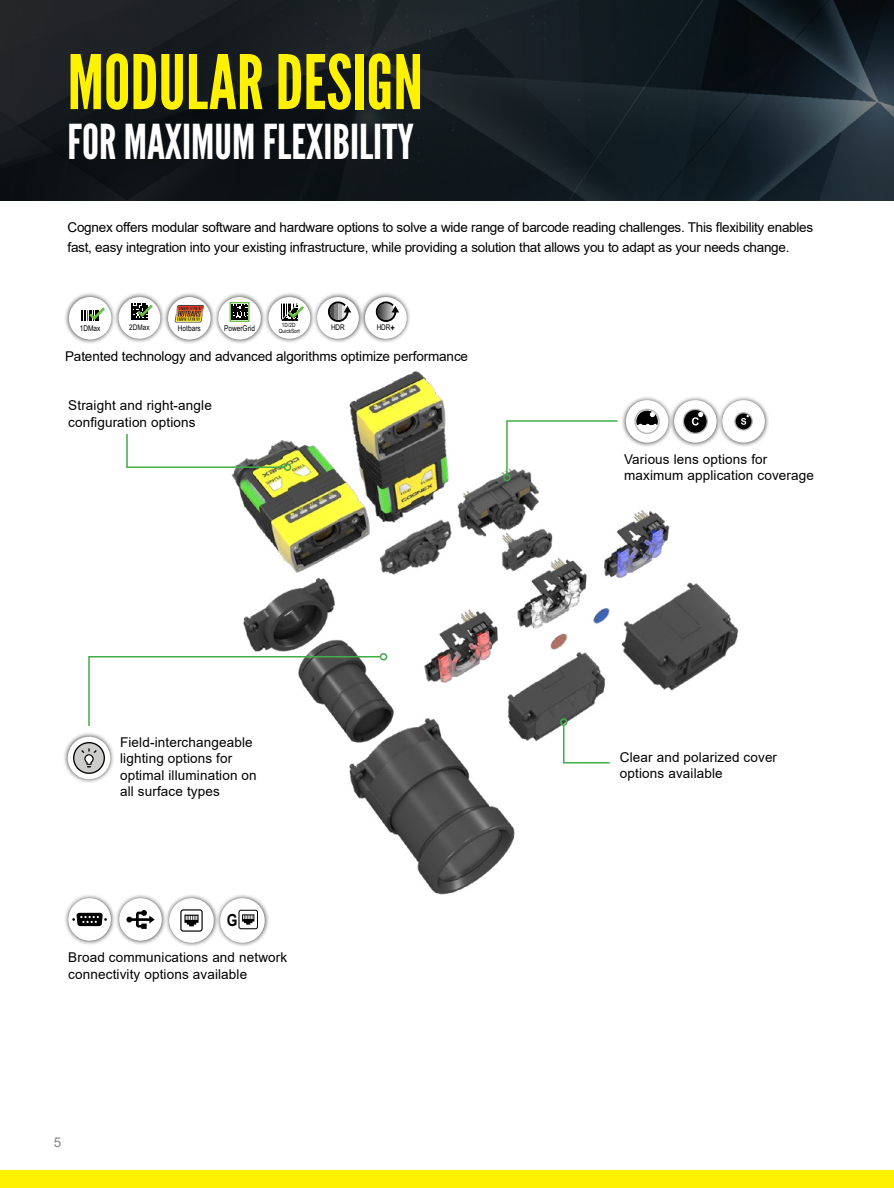
<style>
.page{position:relative;width:894px;height:1188px;background:#fff}
.page>*{position:absolute;margin:0;border:0;box-sizing:border-box;transform-origin:0 0}
.t1{font:75px "League Gothic";color:#fff200}
.t2{font:48px "League Gothic";color:#fff}
.t3{font:700 16.65px "Arial Narrow";color:#000}
.t4{font:13.5px/19.5px "Arial";letter-spacing:-.01em;color:#000}
.t5{font:13.5px/16.5px "Arial";letter-spacing:.01em;color:#000}
.t6{font:13.5px "Arial";color:#808285}
.t7{font:7.95px "Arial Narrow";color:#000}
.t8{font:7.8px "Arial Narrow";color:#000}
.t9{font:5.85px "Arial Narrow";color:#000}
.s1{font-weight:700;font-size:9.15px}
</style>
<div class="page">
<img style="left:751px;top:0;width:142px;height:201px">
<img style="left:0;top:0;width:751px;height:201px">
<div style="left:0;top:1171px;width:893px;height:17px;background:#fff200"></div>
<img style="left:231px;top:371px;width:508px;height:524px">
<div style="left:164px;top:893px;width:54px;height:54px;background:#000;opacity:.75"></div>
<div style="left:169px;top:898px;width:45px;height:45px;background:#fff;border-radius:50%"></div>
<svg style="left:180px;top:909px;width:22px;height:23px"></svg>
<div style="left:215px;top:893px;width:54px;height:54px;background:#000;opacity:.75"></div>
<div style="left:220px;top:898px;width:45px;height:45px;background:#fff;border-radius:50%"></div>
<svg style="left:238px;top:910px;width:20px;height:19px"></svg>
<div style="left:63px;top:893px;width:52px;height:52px;background:#000;opacity:.75"></div>
<div style="left:68px;top:898px;width:43px;height:43px;background:#fff;border-radius:50%"></div>
<svg style="left:72px;top:913px;width:35px;height:13px"></svg>
<div style="left:114px;top:893px;width:52px;height:52px;background:#000;opacity:.75"></div>
<div style="left:119px;top:898px;width:43px;height:43px;background:#fff;border-radius:50%"></div>
<svg style="left:126px;top:910px;width:29px;height:19px"></svg>
<div style="left:63px;top:732px;width:52px;height:52px;background:#000;opacity:.75"></div>
<div style="left:68px;top:737px;width:42px;height:42px;background:#fff;border-radius:50%"></div>
<svg style="left:74px;top:743px;width:30px;height:30px"></svg>
<div style="left:73px;top:742px;width:32px;height:32px;border:1px solid #000;border-radius:50%"></div>
<svg style="left:80px;top:747px;width:18px;height:20px"></svg>
<div style="left:64px;top:292px;width:52px;height:52px;background:#000;opacity:.75"></div>
<div style="left:69px;top:297px;width:42px;height:43px;background:#fff;border-radius:50%"></div>
<svg style="left:81px;top:305px;width:27px;height:16px"></svg>
<div style="left:114px;top:292px;width:51px;height:51px;background:#000;opacity:.75"></div>
<div style="left:119px;top:297px;width:41px;height:42px;background:#fff;border-radius:50%"></div>
<svg style="left:132px;top:302px;width:23px;height:17px"></svg>
<div style="left:360px;top:292px;width:51px;height:51px;background:#000;opacity:.75"></div>
<div style="left:365px;top:297px;width:41px;height:42px;background:#fff;border-radius:50%"></div>
<svg style="left:375px;top:301px;width:24px;height:21px"></svg>
<div style="left:312px;top:292px;width:51px;height:51px;background:#000;opacity:.75"></div>
<div style="left:317px;top:297px;width:42px;height:42px;background:#fff;border-radius:50%"></div>
<svg style="left:328px;top:301px;width:23px;height:21px"></svg>
<div style="left:163px;top:292px;width:52px;height:52px;background:#000;opacity:.75"></div>
<div style="left:168px;top:297px;width:42px;height:43px;background:#fff;border-radius:50%"></div>
<img style="left:174px;top:320px;width:27px;height:3px">
<img style="left:177px;top:305px;width:27px;height:7px">
<img style="left:175px;top:306px;width:28px;height:16px">
<svg style="left:177px;top:307px;width:24px;height:14px"></svg>
<div style="left:263px;top:292px;width:51px;height:51px;background:#000;opacity:.75"></div>
<div style="left:268px;top:297px;width:42px;height:42px;background:#fff;border-radius:50%"></div>
<svg style="left:281px;top:303px;width:26px;height:18px"></svg>
<div style="left:213px;top:292px;width:52px;height:52px;background:#000;opacity:.75"></div>
<div style="left:218px;top:297px;width:43px;height:43px;background:#fff;border-radius:50%"></div>
<div style="left:229px;top:302px;width:20px;height:20px;border:1px solid #6abd45"></div>
<svg style="left:231px;top:304px;width:16px;height:16px"></svg>
<div style="left:669px;top:395px;width:51px;height:52px;background:#000;opacity:.75"></div>
<div style="left:673px;top:400px;width:43px;height:43px;background:#fff;border-radius:50%"></div>
<svg style="left:683px;top:409px;width:24px;height:24px"></svg>
<div style="left:682px;top:409px;width:25px;height:25px;border:1px solid #b3b4b4;border-radius:50%"></div>
<svg style="left:691px;top:412px;width:12px;height:13px"></svg>
<div style="left:717px;top:395px;width:52px;height:52px;background:#000;opacity:.75"></div>
<div style="left:722px;top:400px;width:42px;height:43px;background:#fff;border-radius:50%"></div>
<svg style="left:734px;top:413px;width:18px;height:17px"></svg>
<div style="left:734px;top:412px;width:18px;height:19px;border:1px solid #b3b4b4;border-radius:50%"></div>
<svg style="left:740px;top:415px;width:8px;height:10px"></svg>
<div style="left:620px;top:395px;width:52px;height:52px;background:#000;opacity:.75"></div>
<div style="left:625px;top:400px;width:43px;height:43px;background:#fff;border-radius:50%"></div>
<div style="left:634px;top:409px;width:25px;height:25px;border:1px solid #b3b4b4;border-radius:50%"></div>
<svg style="left:636px;top:411px;width:21px;height:21px"></svg>
<svg style="left:505px;top:419px;width:114px;height:57px"></svg>
<div style="left:503px;top:474px;width:7px;height:7px;border:2px solid #41ad49;border-radius:50%"></div>
<svg style="left:88px;top:655px;width:294px;height:72px"></svg>
<div style="left:379px;top:653px;width:8px;height:8px;border:2px solid #41ad49;border-radius:50%"></div>
<svg style="left:562px;top:724px;width:49px;height:40px"></svg>
<div style="left:559px;top:718px;width:8px;height:8px;border:2px solid #41ad49;border-radius:50%"></div>
<svg style="left:126px;top:432px;width:160px;height:37px"></svg>
<div style="left:283px;top:463px;width:8px;height:8px;border:2px solid #41ad49;border-radius:50%"></div>
<h1 class="t1" style="left:68px;top:38px;width:357px">MODULAR DESIGN</h1>
<h2 class="t2" style="left:68px;top:113px;width:347px">FOR MAXIMUM FLEXIBILITY</h2>
<p class="t4" style="left:68px;top:218px;width:747px">Cognex offers modular software and hardware options to solve a wide range of barcode reading challenges. This flexibility enables fast, easy integration into your existing infrastructure, while providing a solution that allows you to adapt as your needs change.</p>
<p class="t9" style="left:282px;top:321px;width:15px">1D/2D</p>
<p class="t7" style="left:80px;top:322px;width:22px">1DMax</p>
<p class="t8" style="left:129px;top:322px;width:22px">2DMax</p>
<p class="t7" style="left:178px;top:322px;width:24px">Hotbars</p>
<p class="t8" style="left:331px;top:322px;width:15px">HDR</p>
<p class="t8" style="left:376px;top:322px;width:20px">HDR<span class="s1">+</span></p>
<p class="t7" style="left:224px;top:322px;width:32px">PowerGrid</p>
<p class="t9" style="left:279px;top:327px;width:22px">QuickSort</p>
<p class="t4" style="left:65px;top:346px;width:404px">Patented technology and advanced algorithms optimize performance</p>
<p class="t5" style="left:68px;top:397px;width:145px">Straight and right-angle configuration options</p>
<p class="t5" style="left:120px;top:733px;width:138px">Field-interchangeable lighting options for optimal illumination on all surface types</p>
<p class="t3" style="left:227px;top:908px;width:12px">G</p>
<p class="t5" style="left:68px;top:949px;width:220px">Broad communications and network connectivity options available</p>
<p class="t6" style="left:54px;top:1133px;width:9px">5</p>
<p class="t5" style="left:624px;top:451px;width:191px">Various lens options for maximum application coverage</p>
<p class="t5" style="left:619px;top:749px;width:159px">Clear and polarized cover options available</p>
</div>
